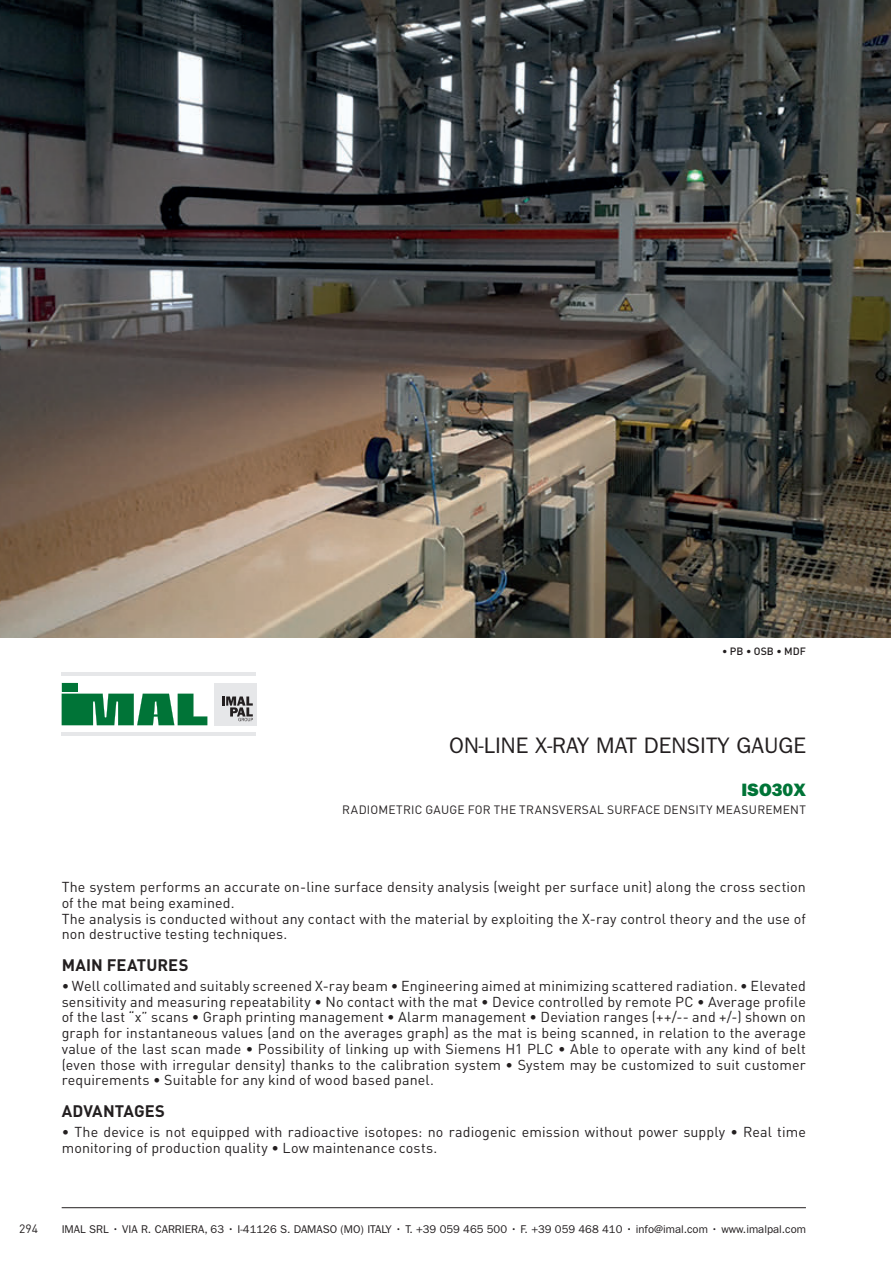
<style>
.page{position:relative;width:891px;height:1263px;background:#fff}
.page>*{position:absolute;margin:0;border:0;box-sizing:border-box;transform-origin:0 0}
.t1{font:22.5px "Franklin Gothic";color:#231f20}
.Normale{font:800 18px "Franklin Gothic";color:#007437}
.Intestazione{font:700 16.5px "DIN";letter-spacing:.005em;color:#231f20}
.Intestazione-2{font:14.25px/15.8px "DIN";letter-spacing:.01em;color:#231f20}
.Intestazione-3{font:12px "DIN";letter-spacing:.02em;color:#231f20}
.t2{font:11.25px "Franklin Gothic";color:#231f20}
.t3{font:500 10.5px "DIN";color:#231f20}
</style>
<div class="page">
<hr style="left:890px;top:0;width:1px;height:1263px;background:#e6e7e9">
<div style="left:215px;top:683px;width:42px;height:42px;background:#e6e7e9"></div>
<svg style="left:222px;top:696px;width:31px;height:25px"></svg>
<svg style="left:62px;top:683px;width:145px;height:42px"></svg>
<hr style="left:62px;top:672px;width:194px;height:4px;background:#e6e7e9">
<hr style="left:62px;top:732px;width:194px;height:4px;background:#e6e7e9">
<hr style="left:62px;top:1207px;width:744px;height:1px;background:#231f20">
<img style="left:0;top:0;width:891px;height:638px">
<p class="t3" style="left:722px;top:644px;width:85px">• PB • OSB • MDF</p>
<p class="t1" style="left:449px;top:732px;width:358px">ON-LINE X-RAY MAT DENSITY GAUGE</p>
<p class="Normale" style="left:741px;top:779px;width:66px">ISO30X</p>
<p class="Intestazione-3" style="left:342px;top:802px;width:465px">RADIOMETRIC GAUGE FOR THE TRANSVERSAL SURFACE DENSITY MEASUREMENT</p>
<p class="Intestazione-2" style="left:62px;top:879px;width:746px">The system performs an accurate on-line surface density analysis (weight per surface unit) along the cross section of the mat being examined.</p>
<p class="Intestazione-2" style="left:62px;top:910px;width:746px">The analysis is conducted without any contact with the material by exploiting the X-ray control theory and the use of non destructive testing techniques.</p>
<p class="Intestazione" style="left:62px;top:954px;width:128px">MAIN FEATURES</p>
<p class="Intestazione-2" style="left:62px;top:978px;width:746px;text-align:justify">• Well collimated and suitably screened X-ray beam • Engineering aimed at minimizing scattered radiation. • Elevated sensitivity and measuring repeatability • No contact with the mat • Device controlled by remote PC • Average profile of the last “x” scans • Graph printing management • Alarm management • Deviation ranges (++/-- and +/-) shown on graph for instantaneous values (and on the averages graph) as the mat is being scanned, in relation to the average value of the last scan made • Possibility of linking up with Siemens H1 PLC • Able to operate with any kind of belt (even those with irregular density) thanks to the calibration system • System may be customized to suit customer requirements • Suitable for any kind of wood based panel.</p>
<p class="Intestazione" style="left:62px;top:1100px;width:105px">ADVANTAGES</p>
<p class="Intestazione-2" style="left:62px;top:1124px;width:746px">• The device is not equipped with radioactive isotopes: no radiogenic emission without power supply • Real time monitoring of production quality • Low maintenance costs.</p>
<p class="Intestazione-3" style="left:19px;top:1221px;width:20px">294</p>
<p class="t2" style="left:62px;top:1223px;width:746px">IMAL SRL • VIA R. CARRIERA, 63 • I-41126 S. DAMASO (MO) ITALY • T. +39 059 465 500 • F. +39 059 468 410 • info@imal.com • www.imalpal.com</p>
</div>
